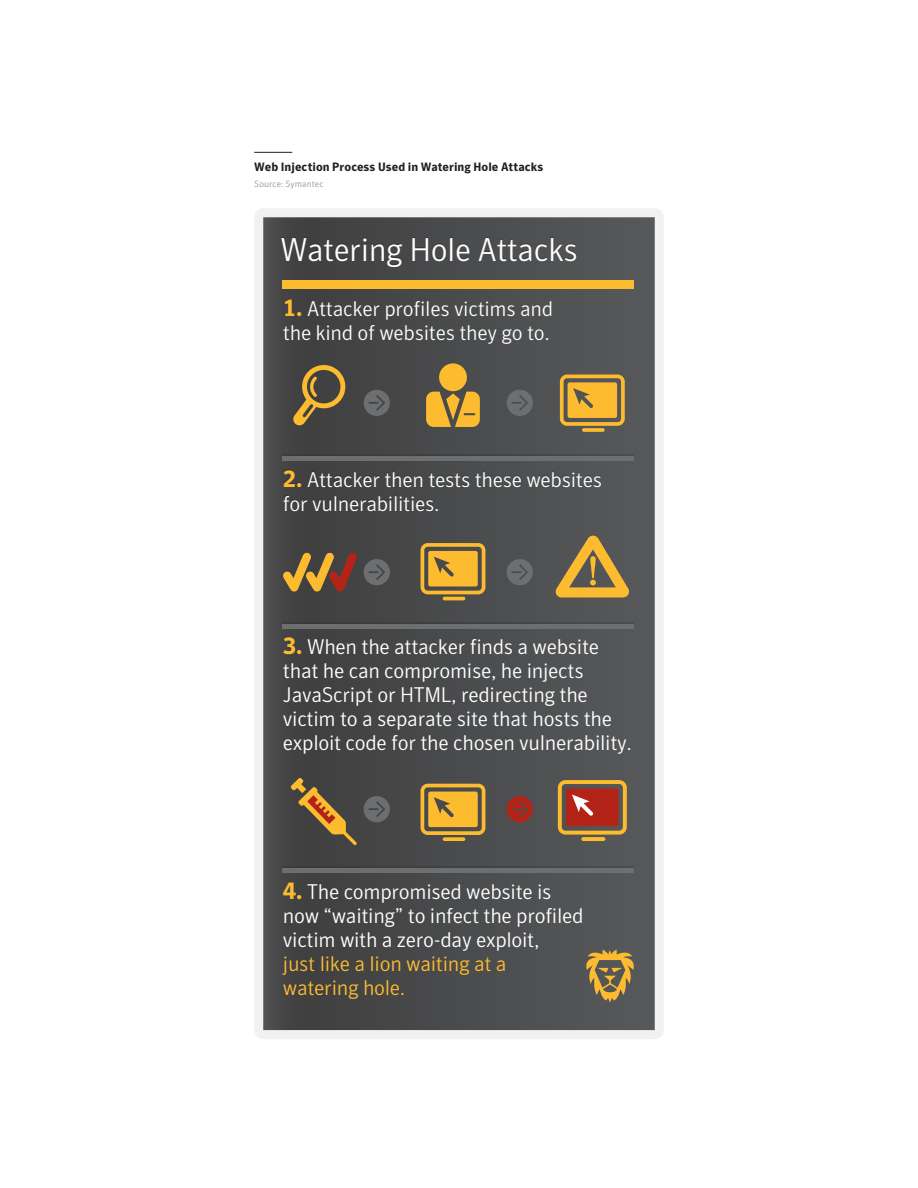
<style>
.page{position:relative;width:918px;height:1188px;background:#fff}
.page>*{position:absolute;margin:0;border:0;box-sizing:border-box;transform-origin:0 0}
.t1{font:300 32.55px "Symantec Sans";letter-spacing:-.015em;color:#fff}
.t2{font:300 21px/24px "Symantec Sans";letter-spacing:-.015em;color:#fff}
.t3{font:300 21px/24px "Symantec Sans";letter-spacing:-.015em;color:#fdbb30}
.t4{font:700 12px "Symantec Sans";color:#231f20}
.t5{font:300 9px "Symantec Sans";letter-spacing:.005em;color:#939598}
.s1{font-weight:700;font-size:24px;color:#fdbb30}
</style>
<div class="page">
<hr style="left:254px;top:152px;width:38px;height:1px;background:#231f20">
<svg style="left:254px;top:209px;width:410px;height:830px;background:#575859"></svg>
<svg style="left:583px;top:950px;width:54px;height:53px;background:#917a49"></svg>
<div style="left:283px;top:866px;width:351px;height:5px;background:#424243"></div>
<hr style="left:283px;top:868px;width:351px;height:4px;background:#6d6e70">
<div style="left:283px;top:454px;width:351px;height:5px;background:#424243"></div>
<hr style="left:283px;top:456px;width:351px;height:4px;background:#6d6e70">
<svg style="left:421px;top:543px;width:64px;height:51px;background:#c99a37"></svg>
<hr style="left:443px;top:597px;width:22px;height:3px;background:#fdbb30;border-radius:2px">
<svg style="left:555px;top:536px;width:74px;height:61px;background:#9a7f45"></svg>
<svg style="left:282px;top:552px;width:76px;height:40px;background:#865f37"></svg>
<svg style="left:364px;top:559px;width:26px;height:26px"></svg>
<svg style="left:507px;top:559px;width:26px;height:26px"></svg>
<svg style="left:560px;top:375px;width:65px;height:51px;background:#cb9d3a"></svg>
<svg style="left:582px;top:428px;width:23px;height:4px"></svg>
<div style="left:439px;top:363px;width:28px;height:28px;background:#fdbb30;border-radius:50%"></div>
<svg style="left:426px;top:392px;width:54px;height:35px;background:#d3a136"></svg>
<svg style="left:292px;top:362px;width:54px;height:64px;background:#72613d"></svg>
<svg style="left:364px;top:390px;width:26px;height:26px"></svg>
<svg style="left:507px;top:390px;width:26px;height:26px"></svg>
<div style="left:283px;top:280px;width:351px;height:9px;background:#fdbb30"></div>
<div style="left:283px;top:622px;width:351px;height:5px;background:#424243"></div>
<hr style="left:283px;top:624px;width:351px;height:4px;background:#6d6e70">
<svg style="left:421px;top:784px;width:64px;height:51px;background:#c99a37"></svg>
<svg style="left:443px;top:837px;width:22px;height:4px"></svg>
<svg style="left:558px;top:780px;width:69px;height:55px;background:#af5b36"></svg>
<svg style="left:581px;top:837px;width:24px;height:4px"></svg>
<svg style="left:364px;top:796px;width:26px;height:26px"></svg>
<svg style="left:507px;top:796px;width:26px;height:26px"></svg>
<svg style="left:291px;top:778px;width:66px;height:67px;background:#6e593c"></svg>
<p class="t4" style="left:254px;top:159px;width:291px">Web Injection Process Used in Watering Hole Attacks</p>
<p class="t5" style="left:254px;top:179px;width:71px">Source: Symantec</p>
<h1 class="t1" style="left:280px;top:231px;width:299px">Watering Hole Attacks</h1>
<p class="t2" style="left:283px;top:297px;width:272px"><span class="s1">1.</span> Attacker profiles victims and the kind of websites they go to.</p>
<p class="t2" style="left:283px;top:468px;width:321px"><span class="s1">2.</span> Attacker then tests these websites for vulnerabilities.</p>
<p class="t2" style="left:283px;top:635px;width:351px"><span class="s1">3.</span> When the attacker finds a website that he can compromise, he injects JavaScript or HTML, redirecting the victim to a separate site that hosts the exploit code for the chosen vulnerability.</p>
<p class="t2" style="left:283px;top:880px;width:302px"><span class="s1">4.</span> The compromised website is now “waiting” to infect the profiled victim with a zero-day exploit,</p>
<p class="t3" style="left:283px;top:952px;width:225px">just like a lion waiting at a watering hole.</p>
</div>
